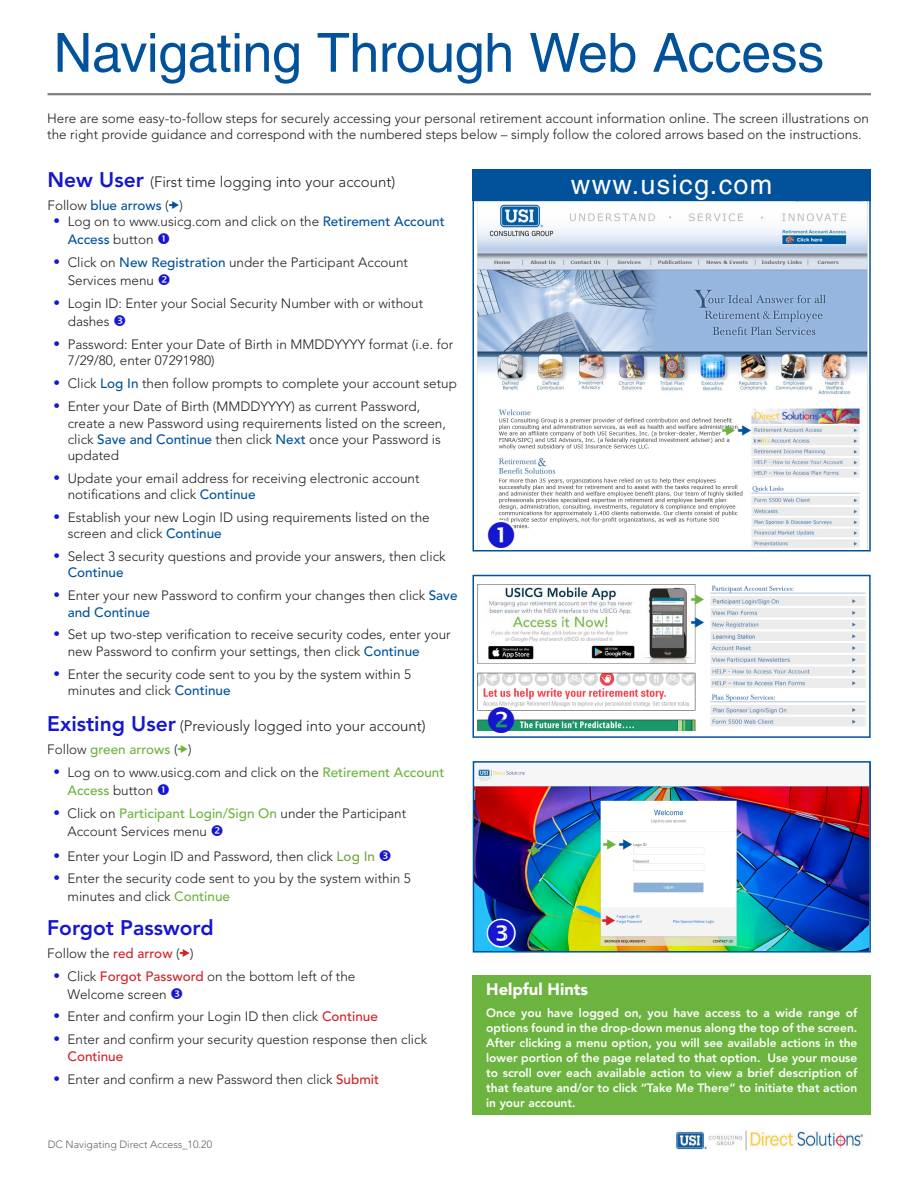
<style>
.page{position:relative;width:918px;height:1188px;background:#fff}
.page>*{position:absolute;margin:0;border:0;box-sizing:border-box;transform-origin:0 0}
.t1{font:54px "Helvetica LT Std";letter-spacing:-.01em;color:#01529a}
.t2{font:27px "Helvetica LT Std";letter-spacing:.05em;color:#fff}
.t3{font:800 21px "Avenir LT Std";color:#1516ce}
.t4{font:900 16.5px "Avenir LT Std";color:#fff}
.t5{font:300 15px "Avenir LT Std";color:#231f20}
.t6{font:300 13.5px/16.2px "Avenir LT Std";color:#231f20}
.t7{font:500 13.5px "Avenir LT Std";color:#6cb43f}
.t8{font:500 13.5px "Avenir LT Std";color:#01529a}
.t9{font:800 12px/15px "Avenir LT Std";color:#fff;text-align:justify}
.t10{font:300 10.5px "Avenir LT Std";color:#636366}
.s1{font-weight:800;font-size:21px;color:#1516ce}
.s2{font-weight:300;color:#231f20}
.s3{font-family:"Helvetica LT Std";font-weight:400;font-size:15px;color:#1516ce}
.s4{font-weight:500;color:#01529a}
.s5{font-weight:500;color:#6cb43f}
.s6{font-weight:500;color:#78a33f}
.s7{font-weight:500;color:#d1232a}
</style>
<div class="page">
<img style="left:476px;top:768px;width:392px;height:182px">
<div style="left:473px;top:761px;width:398px;height:192px;border:2px solid #01529a"></div>
<img style="left:477px;top:203px;width:390px;height:345px">
<div style="left:472px;top:200px;width:399px;height:351px;border:2px solid #01529a"></div>
<div style="left:472px;top:170px;width:399px;height:31px;background:#01529a"></div>
<div style="left:473px;top:975px;width:398px;height:140px;background:#6cb43f"></div>
<img style="left:676px;top:1130px;width:188px;height:20px">
<img style="left:477px;top:584px;width:389px;height:147px">
<div style="left:472px;top:575px;width:399px;height:163px;border:2px solid #01529a"></div>
<hr style="left:48px;top:93px;width:823px;height:2px;background:#808083">
<svg style="left:485px;top:917px;width:32px;height:32px"></svg>
<svg style="left:528px;top:845px;width:13px;height:11px"></svg>
<svg style="left:722px;top:425px;width:29px;height:11px"></svg>
<svg style="left:485px;top:518px;width:32px;height:32px"></svg>
<svg style="left:691px;top:594px;width:13px;height:10px"></svg>
<svg style="left:691px;top:617px;width:13px;height:11px"></svg>
<svg style="left:488px;top:706px;width:26px;height:25px"></svg>
<svg style="left:603px;top:839px;width:29px;height:11px"></svg>
<svg style="left:602px;top:915px;width:13px;height:11px"></svg>
<p class="t1" style="left:54px;top:21px;width:772px">Navigating Through Web Access</p>
<p class="t6" style="left:47px;top:110px;width:823px">Here are some easy-to-follow steps for securely accessing your personal retirement account information online. The screen illustrations on the right provide guidance and correspond with the numbered steps below – simply follow the colored arrows based on the instructions.</p>
<p class="t2" style="left:571px;top:168px;width:203px">www.usicg.com</p>
<p class="t5" style="left:48px;top:173px;width:349px"><span class="s1">New User</span> (First time logging into your account)</p>
<p class="t8" style="left:48px;top:198px;width:137px"><span class="s2">Follow</span> blue arrows <span class="s2">( )</span></p>
<p class="t6" style="left:68px;top:213px;width:378px;line-height:18px;text-indent:-14px"><span class="s3">•</span> Log on to www.usicg.com and click on the <span class="s4">Retirement Account<br>Access</span> button</p>
<p class="t6" style="left:68px;top:254px;width:342px;line-height:18px;text-indent:-14px"><span class="s3">•</span> Click on <span class="s4">New Registration</span> under the Participant Account<br>Services menu</p>
<p class="t6" style="left:68px;top:295px;width:357px;line-height:18px;text-indent:-14px"><span class="s3">•</span> Login ID: Enter your Social Security Number with or without dashes</p>
<p class="t6" style="left:68px;top:337px;width:387px;text-indent:-14px"><span class="s3">•</span> Password: Enter your Date of Birth in MMDDYYYY format (i.e. for<br>7/29/80, enter 07291980)</p>
<p class="t6" style="left:54px;top:376px;width:404px"><span class="s3">•</span> Click <span class="s4">Log In</span> then follow prompts to complete your account setup</p>
<p class="t6" style="left:68px;top:399px;width:380px;text-indent:-14px"><span class="s3">•</span> Enter your Date of Birth (MMDDYYYY) as current Password, create a new Password using requirements listed on the screen, click <span class="s4">Save and Continue</span> then click <span class="s4">Next</span> once your Password is updated</p>
<p class="t6" style="left:68px;top:470px;width:353px;text-indent:-14px"><span class="s3">•</span> Update your email address for receiving electronic account notifications and click <span class="s4">Continue</span></p>
<p class="t6" style="left:68px;top:509px;width:363px;text-indent:-14px"><span class="s3">•</span> Establish your new Login ID using requirements listed on the screen and click <span class="s4">Continue</span></p>
<p class="t6" style="left:68px;top:548px;width:379px;text-indent:-14px"><span class="s3">•</span> Select 3 security questions and provide your answers, then click<br><span class="s4">Continue</span></p>
<p class="t6" style="left:68px;top:588px;width:391px;text-indent:-14px"><span class="s3">•</span> Enter your new Password to confirm your changes then click <span class="s4">Save and Continue</span></p>
<p class="t6" style="left:68px;top:627px;width:384px;text-indent:-14px"><span class="s3">•</span> Set up two-step verification to receive security codes, enter your new Password to confirm your settings, then click <span class="s4">Continue</span></p>
<p class="t6" style="left:68px;top:666px;width:345px;text-indent:-14px"><span class="s3">•</span> Enter the security code sent to you by the system within 5 minutes and click <span class="s4">Continue</span></p>
<p class="t5" style="left:47px;top:717px;width:380px"><span class="s1">Existing User</span> (Previously logged into your account)</p>
<p class="t7" style="left:47px;top:741px;width:146px"><span class="s2">Follow</span> green arrows <span class="s2">( )</span></p>
<p class="t6" style="left:68px;top:763px;width:378px;line-height:18px;text-indent:-14px"><span class="s3">•</span> Log on to www.usicg.com and click on the <span class="s5">Retirement Account<br>Access</span> button</p>
<p class="t6" style="left:68px;top:804px;width:340px;line-height:18px;text-indent:-14px"><span class="s3">•</span> Click on <span class="s5">Participant Login/Sign On</span> under the Participant<br>Account Services menu</p>
<p class="t6" style="left:54px;top:848px;width:322px"><span class="s3">•</span> Enter your Login ID and Password, then click <span class="s6">Log In</span></p>
<p class="t6" style="left:68px;top:870px;width:345px;line-height:17.1px;text-indent:-14px"><span class="s3">•</span> Enter the security code sent to you by the system within 5 minutes and click <span class="s5">Continue</span></p>
<p class="t3" style="left:47px;top:915px;width:168px">Forgot Password</p>
<p class="t6" style="left:47px;top:945px;width:148px">Follow the <span class="s7">red arrow</span> ( )</p>
<p class="t6" style="left:68px;top:967px;width:289px;line-height:18px;text-indent:-14px"><span class="s3">•</span> Click <span class="s7">Forgot Password</span> on the bottom left of the<br>Welcome screen</p>
<p class="t6" style="left:54px;top:1009px;width:325px"><span class="s3">•</span> Enter and confirm your Login ID then click <span class="s7">Continue</span></p>
<p class="t6" style="left:68px;top:1032px;width:361px;text-indent:-14px"><span class="s3">•</span> Enter and confirm your security question response then click<br><span class="s7">Continue</span></p>
<p class="t6" style="left:54px;top:1072px;width:327px"><span class="s3">•</span> Enter and confirm a new Password then click <span class="s7">Submit</span></p>
<p class="t4" style="left:486px;top:979px;width:104px">Helpful Hints</p>
<p class="t9" style="left:486px;top:1005px;width:373px">Once you have logged on, you have access to a wide range of options found in the drop-down menus along the top of the screen.<br>After clicking a menu option, you will see available actions in the lower portion of the page related to that option. Use your mouse to scroll over each available action to view a brief description of that feature and/or to click “Take Me There” to initiate that action in your account.</p>
<p class="t10" style="left:48px;top:1138px;width:166px">DC Navigating Direct Access_10.20</p>
</div>
